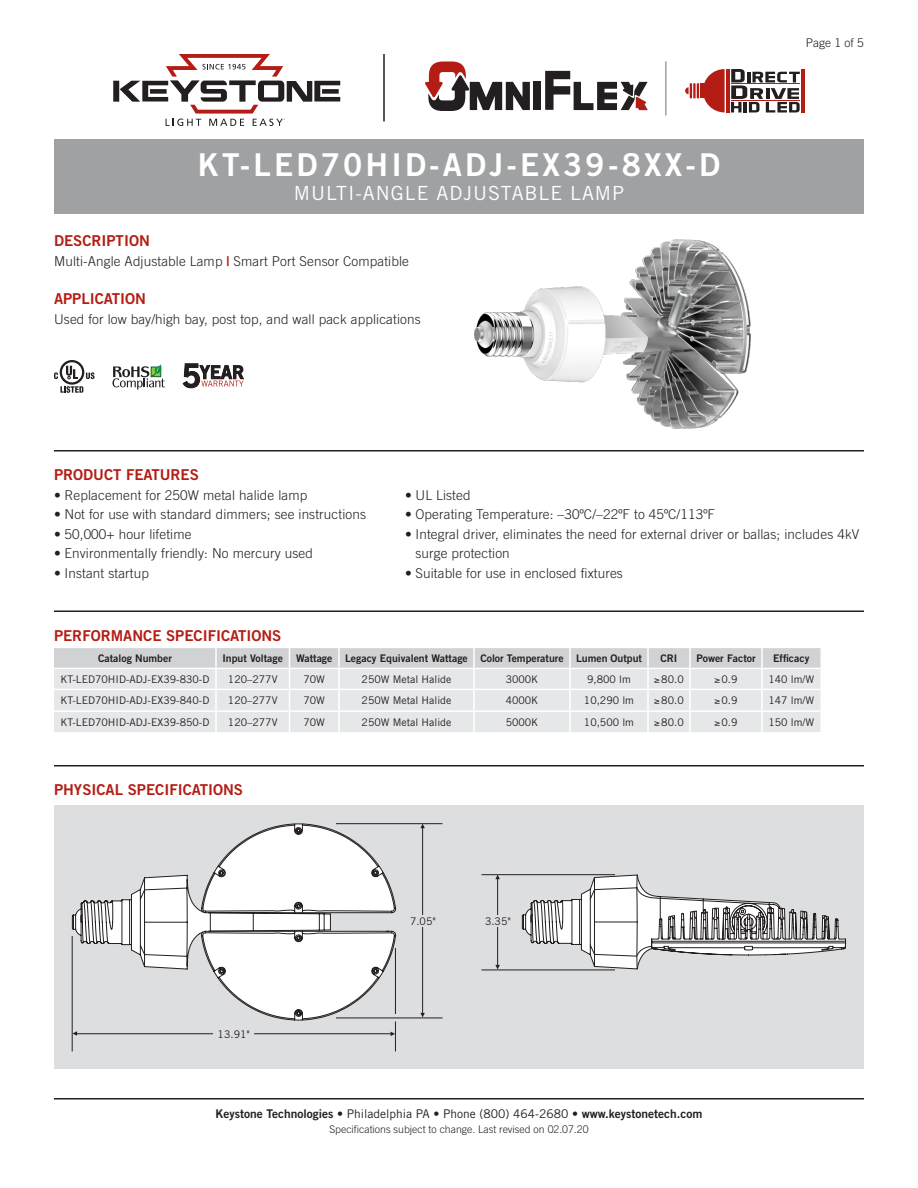
<style>
.page{position:relative;width:918px;height:1188px;background:#fff}
.page>*{position:absolute;margin:0;border:0;box-sizing:border-box;transform-origin:0 0}
.t1{font:31.5px "Trade Gothic Bold Two";letter-spacing:.1em;color:#fff}
.SubTitle{font:19.5px "Trade Gothic";letter-spacing:.05em;color:#fff}
.Heading_01{font:15px "Trade Gothic Bold Two";color:#b41d15}
.Text_After_Descripti{font:300 13.5px/19.5px "Trade Gothic";letter-spacing:.01em;color:#231f20}
.t2{font:12px "Trade Gothic Bold Two";color:#231f20}
.Page{font:300 12px "Trade Gothic";color:#231f20}
.Table_Text{font:10.5px "Trade Gothic";color:#231f20}
.Table_Header{font:10.5px "Trade Gothic Bold Two";color:#231f20}
.Rev{font:300 10.5px "Trade Gothic";color:#231f20}
.Art_Callout{font:10.5px "Trade Gothic";color:#231f20}
.s1{font-family:"Trade Gothic Bold Two";font-weight:400;color:#b41d15}
.s2{font-family:"Trade Gothic"}
</style>
<div class="page">
<hr style="left:54px;top:1098px;width:810px;height:2px;background:#231f20">
<hr style="left:54px;top:610px;width:810px;height:2px;background:#231f20">
<svg style="left:54px;top:648px;width:766px;height:84px;background:#e2e3e5"></svg>
<hr style="left:339px;top:710px;width:135px;height:2px;background:#fff">
<hr style="left:338px;top:712px;width:2px;height:20px;background:#fff">
<hr style="left:474px;top:710px;width:96px;height:2px;background:#fff">
<hr style="left:473px;top:712px;width:2px;height:20px;background:#fff">
<hr style="left:570px;top:710px;width:78px;height:2px;background:#fff">
<hr style="left:569px;top:712px;width:2px;height:20px;background:#fff">
<hr style="left:648px;top:710px;width:42px;height:2px;background:#fff">
<hr style="left:647px;top:712px;width:2px;height:20px;background:#fff">
<hr style="left:690px;top:710px;width:72px;height:2px;background:#fff">
<hr style="left:689px;top:712px;width:2px;height:20px;background:#fff">
<hr style="left:762px;top:710px;width:58px;height:2px;background:#fff">
<hr style="left:761px;top:712px;width:2px;height:20px;background:#fff">
<div style="left:54px;top:140px;width:810px;height:74px;background:#a0a1a3"></div>
<hr style="left:54px;top:450px;width:810px;height:2px;background:#231f20">
<svg style="left:60px;top:386px;width:23px;height:7px"></svg>
<svg style="left:86px;top:372px;width:9px;height:7px"></svg>
<svg style="left:60px;top:360px;width:24px;height:25px"></svg>
<svg style="left:62px;top:362px;width:20px;height:20px"></svg>
<svg style="left:66px;top:366px;width:12px;height:13px"></svg>
<svg style="left:54px;top:372px;width:4px;height:7px"></svg>
<svg style="left:183px;top:363px;width:61px;height:25px"></svg>
<svg style="left:112px;top:364px;width:53px;height:26px"></svg>
<img style="left:474px;top:239px;width:277px;height:190px">
<hr style="left:54px;top:765px;width:810px;height:1px;background:#231f20">
<div style="left:54px;top:806px;width:810px;height:264px;background:#dddee0"></div>
<svg style="left:73px;top:823px;width:323px;height:198px"></svg>
<svg style="left:391px;top:1032px;width:4px;height:4px"></svg>
<hr style="left:76px;top:1033px;width:315px;height:1px;background:#231f20">
<div style="left:214px;top:1028px;width:40px;height:12px;background:#dddee0"></div>
<hr style="left:72px;top:936px;width:1px;height:116px;background:#231f20">
<hr style="left:395px;top:1022px;width:1px;height:30px;background:#231f20">
<hr style="left:395px;top:948px;width:1px;height:66px;background:#231f20">
<hr style="left:422px;top:826px;width:1px;height:188px;background:#231f20">
<hr style="left:336px;top:823px;width:106px;height:1px;background:#231f20">
<svg style="left:420px;top:824px;width:5px;height:4px"></svg>
<svg style="left:420px;top:1013px;width:5px;height:4px"></svg>
<div style="left:404px;top:915px;width:38px;height:12px;background:#dddee0"></div>
<hr style="left:336px;top:1018px;width:106px;height:1px;background:#231f20">
<svg style="left:580px;top:941px;width:284px;height:159px"></svg>
<svg style="left:522px;top:874px;width:324px;height:96px"></svg>
<hr style="left:497px;top:877px;width:1px;height:89px;background:#231f20">
<hr style="left:482px;top:874px;width:133px;height:1px;background:#231f20">
<svg style="left:495px;top:875px;width:5px;height:4px"></svg>
<svg style="left:495px;top:965px;width:5px;height:4px"></svg>
<div style="left:478px;top:915px;width:40px;height:12px;background:#dddee0"></div>
<hr style="left:482px;top:970px;width:133px;height:1px;background:#231f20">
<hr style="left:383px;top:54px;width:2px;height:68px;background:#231f20">
<svg style="left:113px;top:54px;width:227px;height:72px"></svg>
<hr style="left:726px;top:69px;width:3px;height:43px;background:#b41d15">
<hr style="left:801px;top:69px;width:4px;height:43px;background:#b41d15">
<svg style="left:685px;top:69px;width:40px;height:43px"></svg>
<svg style="left:731px;top:69px;width:69px;height:44px"></svg>
<div style="left:533px;top:82px;width:8px;height:28px;background:#231f20"></div>
<svg style="left:425px;top:61px;width:105px;height:50px"></svg>
<svg style="left:545px;top:71px;width:103px;height:39px"></svg>
<hr style="left:665px;top:62px;width:2px;height:54px;background:#a0a1a3">
<p class="t1" style="left:198px;top:146px;width:524px">KT-LED70HID-ADJ-EX39-8XX-D</p>
<p class="SubTitle" style="left:294px;top:181px;width:332px">MULTI-ANGLE ADJUSTABLE LAMP</p>
<p class="Heading_01" style="left:54px;top:231px;width:97px">DESCRIPTION</p>
<p class="Text_After_Descripti" style="left:54px;top:252px;width:356px">Multi-Angle Adjustable Lamp <span class="s1">|</span> Smart Port Sensor Compatible</p>
<p class="Heading_01" style="left:54px;top:289px;width:93px">APPLICATION</p>
<p class="Text_After_Descripti" style="left:54px;top:309px;width:368px">Used for low bay/high bay, post top, and wall pack applications</p>
<p class="Page" style="left:806px;top:36px;width:60px">Page 1 of 5</p>
<p class="Heading_01" style="left:54px;top:465px;width:146px">PRODUCT FEATURES</p>
<p class="Text_After_Descripti" style="left:54px;top:485px;width:255px">• Replacement for 250W metal halide lamp</p>
<p class="Text_After_Descripti" style="left:54px;top:504px;width:314px">• Not for use with standard dimmers; see instructions</p>
<p class="Text_After_Descripti" style="left:54px;top:524px;width:139px">• 50,000+ hour lifetime</p>
<p class="Text_After_Descripti" style="left:54px;top:543px;width:260px">• Environmentally friendly: No mercury used</p>
<p class="Text_After_Descripti" style="left:54px;top:563px;width:96px">• Instant startup</p>
<p class="Text_After_Descripti" style="left:405px;top:485px;width:67px">• UL Listed</p>
<p class="Text_After_Descripti" style="left:405px;top:504px;width:312px">• Operating Temperature: –30ºC/–22ºF to 45ºC/113ºF</p>
<p class="Text_After_Descripti" style="left:416px;top:524px;width:445px;text-indent:-10px">• Integral driver, eliminates the need for external driver or ballas; includes 4kV surge protection</p>
<p class="Text_After_Descripti" style="left:405px;top:563px;width:219px">• Suitable for use in enclosed fixtures</p>
<p class="Heading_01" style="left:54px;top:626px;width:229px">PERFORMANCE SPECIFICATIONS</p>
<p class="Table_Header" style="left:98px;top:652px;width:75px">Catalog Number</p>
<p class="Table_Header" style="left:222px;top:652px;width:62px">Input Voltage</p>
<p class="Table_Header" style="left:296px;top:652px;width:38px">Wattage</p>
<p class="Table_Header" style="left:345px;top:652px;width:124px">Legacy Equivalent Wattage</p>
<p class="Table_Header" style="left:480px;top:652px;width:85px">Color Temperature</p>
<p class="Table_Header" style="left:576px;top:652px;width:68px">Lumen Output</p>
<p class="Table_Header" style="left:661px;top:652px;width:18px">CRI</p>
<p class="Table_Header" style="left:696px;top:652px;width:61px">Power Factor</p>
<p class="Table_Header" style="left:773px;top:652px;width:38px">Efficacy</p>
<p class="Table_Text" style="left:61px;top:673px;width:150px">KT-LED70HID-ADJ-EX39-830-D</p>
<p class="Table_Text" style="left:228px;top:673px;width:51px">120–277V</p>
<p class="Table_Text" style="left:303px;top:673px;width:23px">70W</p>
<p class="Table_Text" style="left:362px;top:673px;width:91px">250W Metal Halide</p>
<p class="Table_Text" style="left:506px;top:673px;width:34px">3000K</p>
<p class="Table_Text" style="left:587px;top:673px;width:45px">9,800 lm</p>
<p class="Table_Text" style="left:654px;top:673px;width:31px">≥80.0</p>
<p class="Table_Text" style="left:714px;top:673px;width:25px">≥0.9</p>
<p class="Table_Text" style="left:768px;top:673px;width:47px">140 lm/W</p>
<p class="Table_Text" style="left:61px;top:694px;width:150px">KT-LED70HID-ADJ-EX39-840-D</p>
<p class="Table_Text" style="left:228px;top:694px;width:51px">120–277V</p>
<p class="Table_Text" style="left:303px;top:694px;width:23px">70W</p>
<p class="Table_Text" style="left:362px;top:694px;width:91px">250W Metal Halide</p>
<p class="Table_Text" style="left:506px;top:694px;width:34px">4000K</p>
<p class="Table_Text" style="left:584px;top:694px;width:52px">10,290 lm</p>
<p class="Table_Text" style="left:654px;top:694px;width:31px">≥80.0</p>
<p class="Table_Text" style="left:714px;top:694px;width:25px">≥0.9</p>
<p class="Table_Text" style="left:768px;top:694px;width:47px">147 lm/W</p>
<p class="Table_Text" style="left:61px;top:716px;width:150px">KT-LED70HID-ADJ-EX39-850-D</p>
<p class="Table_Text" style="left:228px;top:716px;width:51px">120–277V</p>
<p class="Table_Text" style="left:303px;top:716px;width:23px">70W</p>
<p class="Table_Text" style="left:362px;top:716px;width:91px">250W Metal Halide</p>
<p class="Table_Text" style="left:506px;top:716px;width:34px">5000K</p>
<p class="Table_Text" style="left:584px;top:716px;width:52px">10,500 lm</p>
<p class="Table_Text" style="left:654px;top:716px;width:31px">≥80.0</p>
<p class="Table_Text" style="left:714px;top:716px;width:25px">≥0.9</p>
<p class="Table_Text" style="left:768px;top:716px;width:47px">150 lm/W</p>
<p class="Heading_01" style="left:54px;top:780px;width:191px">PHYSICAL SPECIFICATIONS</p>
<p class="Art_Callout" style="left:218px;top:1027px;width:34px">13.91"</p>
<p class="Art_Callout" style="left:410px;top:915px;width:27px">7.05"</p>
<p class="Art_Callout" style="left:485px;top:915px;width:27px">3.35"</p>
<p class="t2" style="left:216px;top:1106px;width:488px">Keystone Technologies <span class="s2">• Philadelphia PA • Phone (800) 464-2680 •</span> www.keystonetech.com</p>
<p class="Rev" style="left:329px;top:1123px;width:261px">Specifications subject to change. Last revised on 02.07.20</p>
</div>
